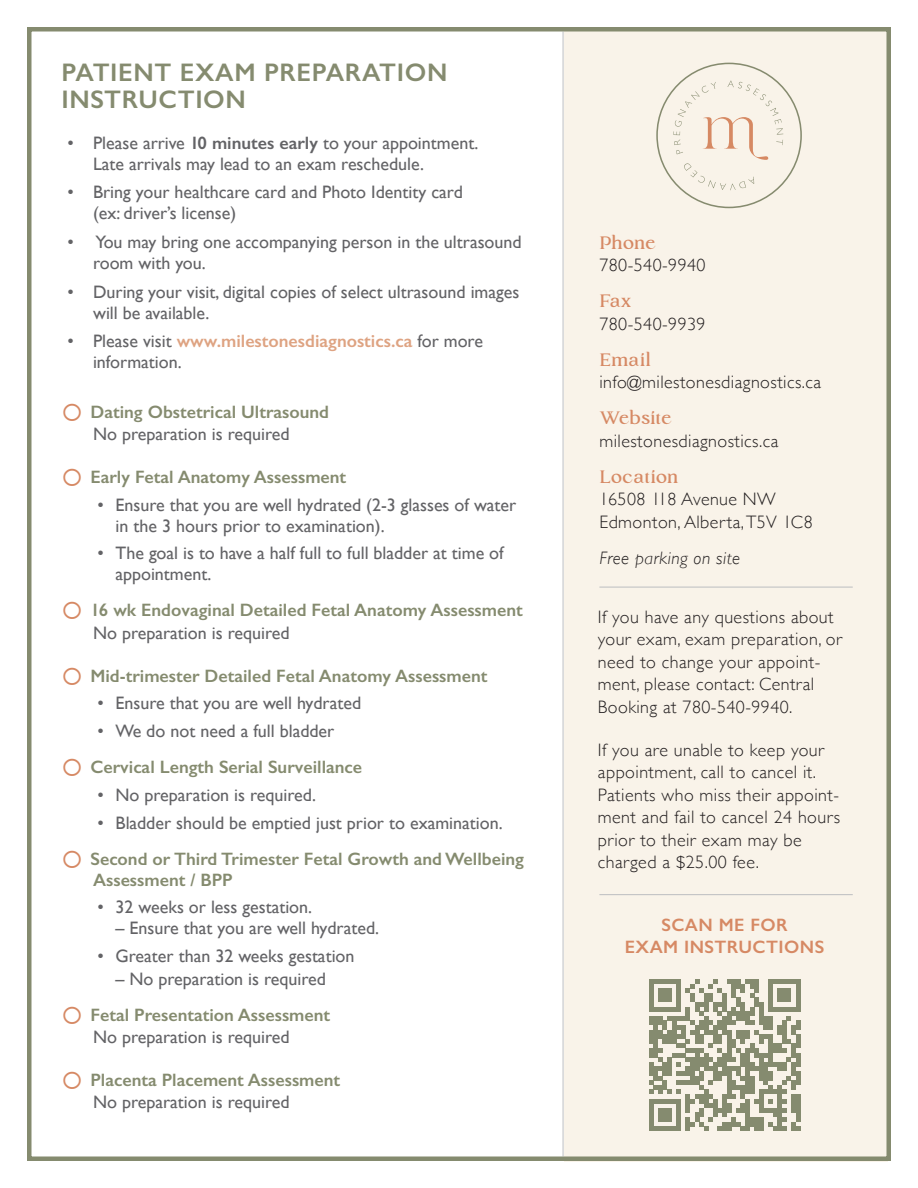
<style>
.page{position:relative;width:918px;height:1188px;background:#fff}
.page>*{position:absolute;margin:0;border:0;box-sizing:border-box;transform-origin:0 0}
.t1{font:600 25.5px/27px "Gill Sans";letter-spacing:.025em;color:#858b6f}
.t2{font:18px/21px "Gill Sans";color:#636366}
.t3{font:300 18px/22.5px "Gill Sans";letter-spacing:.025em;color:#231f20}
.t4{font:600 18px/22.5px "Gill Sans";color:#858b6f}
.t5{font:600 18px/21.6px "Gill Sans";letter-spacing:.025em;color:#d68964;text-align:center}
.t6{font:italic 300 18px "Gill Sans";letter-spacing:.025em;color:#231f20}
.s1{font-weight:600}
.s2{font-weight:600;color:#dea382}
.s3{color:#d68964}
.s4{font-weight:400;color:#636366}
.s5{font-family:"Calista";font-weight:700;color:#d68964}
</style>
<div class="page">
<div style="left:564px;top:28px;width:324px;height:1134px;background:#f9f3e9"></div>
<hr style="left:563px;top:32px;width:1px;height:1124px;background:#bcbdc0">
<svg style="left:656px;top:63px;width:146px;height:145px"></svg>
<svg style="left:649px;top:979px;width:151px;height:152px"></svg>
<hr style="left:599px;top:587px;width:254px;height:1px;background:#bcbdc0">
<hr style="left:599px;top:894px;width:254px;height:1px;background:#bcbdc0">
<div style="left:27px;top:27px;width:864px;height:1134px;border:4px solid #858b6f"></div>
<p class="t1" style="left:62px;top:59px;width:387px">PATIENT EXAM PREPARATION<br>INSTRUCTION</p>
<p class="t2" style="left:93px;top:133px;width:387px;text-indent:-26px">• Please arrive <span class="s1">10 minutes early</span> to your appointment.<br>Late arrivals may lead to an exam reschedule.</p>
<p class="t2" style="left:93px;top:181px;width:371px;text-indent:-26px">• Bring your healthcare card and Photo Identity card (ex: driver’s license)</p>
<p class="t2" style="left:93px;top:232px;width:430px;text-indent:-26px">• You may bring one accompanying person in the ultrasound room with you.</p>
<p class="t2" style="left:93px;top:281px;width:428px;line-height:21.6px;text-indent:-26px">• During your visit, digital copies of select ultrasound images will be available.</p>
<p class="t2" style="left:93px;top:330px;width:391px;text-indent:-25px">• Please visit <span class="s2">www.milestonesdiagnostics.ca</span> for more information.</p>
<p class="t4" style="left:62px;top:400px;width:269px;text-align:center"><span class="s3">○</span> Dating Obstetrical Ultrasound<br><span class="s4">No preparation is required</span></p>
<p class="t4" style="left:62px;top:465px;width:286px"><span class="s3">○</span> Early Fetal Anatomy Assessment</p>
<p class="t2" style="left:116px;top:494px;width:402px;text-indent:-18px">• Ensure that you are well hydrated (2-3 glasses of water in the 3 hours prior to examination).</p>
<p class="t2" style="left:116px;top:543px;width:390px;text-indent:-18px">• The goal is to have a half full to full bladder at time of appointment.</p>
<p class="t4" style="left:93px;top:599px;width:431px;text-indent:-31px"><span class="s3">○</span> 16 wk Endovaginal Detailed Fetal Anatomy Assessment<br><span class="s4">No preparation is required</span></p>
<p class="t4" style="left:62px;top:664px;width:427px"><span class="s3">○</span> Mid-trimester Detailed Fetal Anatomy Assessment</p>
<p class="t2" style="left:98px;top:693px;width:265px">• Ensure that you are well hydrated</p>
<p class="t2" style="left:98px;top:720px;width:238px">• We do not need a full bladder</p>
<p class="t4" style="left:62px;top:756px;width:302px"><span class="s3">○</span> Cervical Length Serial Surveillance</p>
<p class="t2" style="left:98px;top:784px;width:220px">• No preparation is required.</p>
<p class="t2" style="left:98px;top:812px;width:407px">• Bladder should be emptied just prior to examination.</p>
<p class="t4" style="left:93px;top:848px;width:432px;line-height:21px;text-indent:-31px"><span class="s3">○</span> Second or Third Trimester Fetal Growth and Wellbeing<br>Assessment / BPP</p>
<p class="t2" style="left:98px;top:897px;width:216px">• 32 weeks or less gestation.</p>
<p class="t2" style="left:116px;top:918px;width:265px">– Ensure that you are well hydrated.</p>
<p class="t2" style="left:98px;top:945px;width:258px">• Greater than 32 weeks gestation</p>
<p class="t2" style="left:116px;top:968px;width:212px">– No preparation is required</p>
<p class="t4" style="left:62px;top:1003px;width:270px;text-align:center"><span class="s3">○</span> Fetal Presentation Assessment<br><span class="s4">No preparation is required</span></p>
<p class="t4" style="left:93px;top:1068px;width:249px;text-indent:-31px"><span class="s3">○</span> Placenta Placement Assessment<br><span class="s4">No preparation is required</span></p>
<p class="t3" style="left:599px;top:231px;width:108px"><span class="s5">Phone<br></span>780-540-9940</p>
<p class="t3" style="left:599px;top:289px;width:108px"><span class="s5">Fax<br></span>780-540-9939</p>
<p class="t3" style="left:599px;top:348px;width:223px"><span class="s5">Email </span>info@milestonesdiagnostics.ca</p>
<p class="t3" style="left:599px;top:406px;width:180px"><span class="s5">Website </span>milestonesdiagnostics.ca</p>
<p class="t3" style="left:599px;top:465px;width:215px"><span class="s5">Location<br></span>16508 118 Avenue NW<br>Edmonton, Alberta, T5V 1C8</p>
<p class="t6" style="left:599px;top:548px;width:142px">Free parking on site</p>
<p class="t3" style="left:598px;top:605px;width:246px">If you have any questions about your exam, exam preparation, or need to change your appoint&shy;ment, please contact: Central<br>Booking at 780-540-9940.</p>
<p class="t3" style="left:598px;top:738px;width:244px">If you are unable to keep your appointment, call to cancel it.<br>Patients who miss their appoint&shy;ment and fail to cancel 24 hours prior to their exam may be charged a $25.00 fee.</p>
<p class="t5" style="left:625px;top:914px;width:201px">SCAN ME FOR<br>EXAM INSTRUCTIONS</p>
</div>
